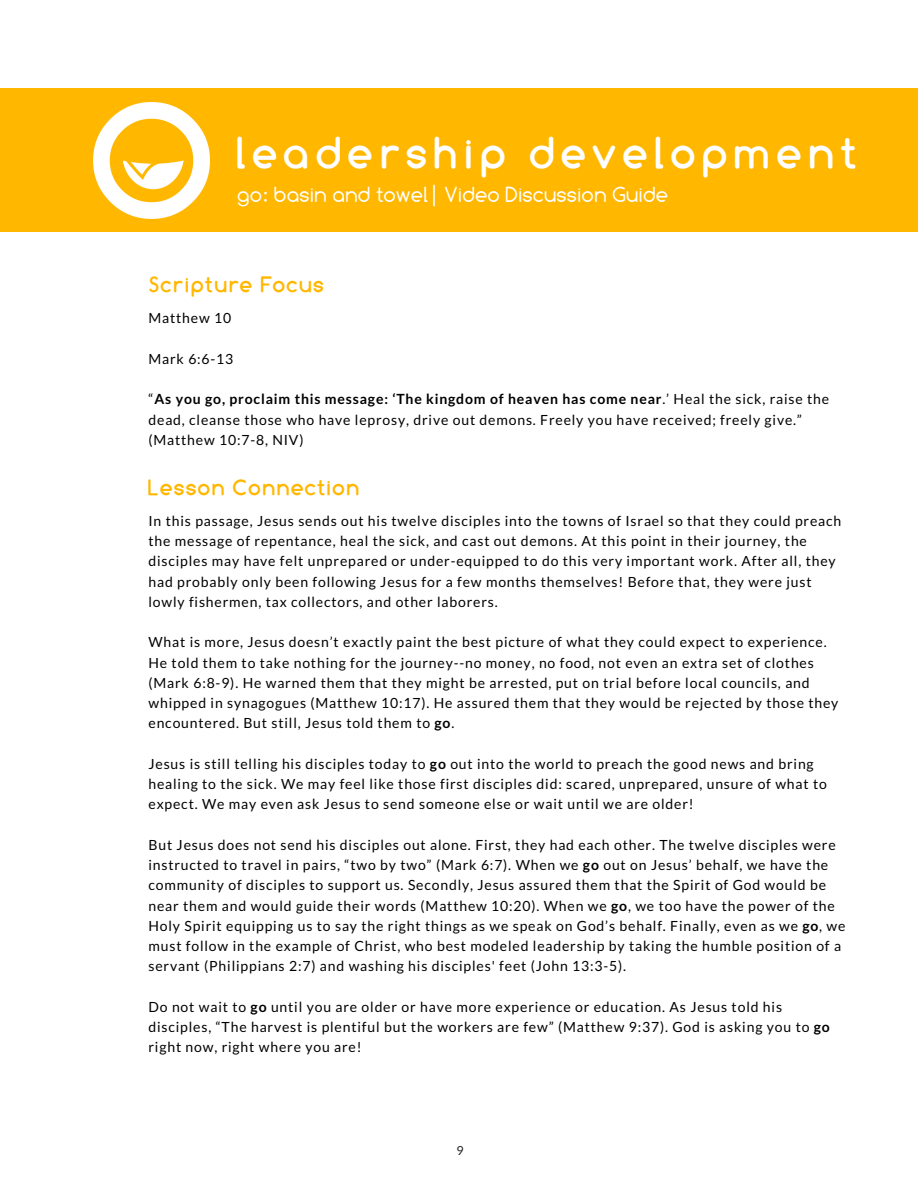
<style>
.page{position:relative;width:918px;height:1188px;background:#fff}
.page>*{position:absolute;margin:0;border:0;box-sizing:border-box;transform-origin:0 0}
.t1{font:700 43.65px "Comfortaa";letter-spacing:.16em;color:#fff}
.t2{font:21.75px "Comfortaa";color:#fff}
.t3{font:700 21.75px "Comfortaa";letter-spacing:.08em;color:#ffb700}
.t4{font:13.95px/20.2px "Lato";letter-spacing:.06em;color:#000}
.t5{font:12.45px "Lato";color:#222}
.s1{font-weight:700}
</style>
<div class="page">
<div style="left:0;top:88px;width:918px;height:144px;background:#ffb700"></div>
<img style="left:93px;top:102px;width:116px;height:116px">
<h1 class="t1" style="left:236px;top:128px;width:621px">leadership development</h1>
<h2 class="t2" style="left:237px;top:182px;width:433px">go: basin and towel| Video Discussion Guide</h2>
<h2 class="t3" style="left:150px;top:273px;width:176px">Scripture Focus</h2>
<p class="t4" style="left:148px;top:308px;width:84px">Matthew 10</p>
<p class="t4" style="left:148px;top:348px;width:86px">Mark 6:6-13</p>
<p class="t4" style="left:148px;top:389px;width:682px">“<span class="s1">As you go, proclaim this message: ‘The kingdom of heaven has come near</span>.’ Heal the sick, raise the dead, cleanse those who have leprosy, drive out demons. Freely you have received; freely give.” (Matthew 10:7-8, NIV)</p>
<h2 class="t3" style="left:148px;top:475px;width:212px">Lesson Connection</h2>
<p class="t4" style="left:148px;top:510px;width:694px">In this passage, Jesus sends out his twelve disciples into the towns of Israel so that they could preach the message of repentance, heal the sick, and cast out demons. At this point in their journey, the disciples may have felt unprepared or under-equipped to do this very important work. After all, they had probably only been following Jesus for a few months themselves! Before that, they were just lowly fishermen, tax collectors, and other laborers.</p>
<p class="t4" style="left:148px;top:632px;width:691px">What is more, Jesus doesn’t exactly paint the best picture of what they could expect to experience.<br>He told them to take nothing for the journey--no money, no food, not even an extra set of clothes (Mark 6:8-9). He warned them that they might be arrested, put on trial before local councils, and whipped in synagogues (Matthew 10:17). He assured them that they would be rejected by those they encountered. But still, Jesus told them to <span class="s1">go</span>.</p>
<p class="t4" style="left:148px;top:753px;width:680px">Jesus is still telling his disciples today to <span class="s1">go</span> out into the world to preach the good news and bring healing to the sick. We may feel like those first disciples did: scared, unprepared, unsure of what to expect. We may even ask Jesus to send someone else or wait until we are older!</p>
<p class="t4" style="left:148px;top:834px;width:699px">But Jesus does not send his disciples out alone. First, they had each other. The twelve disciples were instructed to travel in pairs, “two by two” (Mark 6:7). When we <span class="s1">go</span> out on Jesus’ behalf, we have the community of disciples to support us. Secondly, Jesus assured them that the Spirit of God would be near them and would guide their words (Matthew 10:20). When we <span class="s1">go</span>, we too have the power of the Holy Spirit equipping us to say the right things as we speak on God’s behalf. Finally, even as we <span class="s1">go</span>, we must follow in the example of Christ, who best modeled leadership by taking the humble position of a servant (Philippians 2:7) and washing his disciples' feet (John 13:3-5).</p>
<p class="t4" style="left:148px;top:996px;width:683px">Do not wait to <span class="s1">go</span> until you are older or have more experience or education. As Jesus told his disciples, “The harvest is plentiful but the workers are few” (Matthew 9:37). God is asking you to <span class="s1">go </span>right now, right where you are!</p>
<p class="t5" style="left:457px;top:1143px;width:9px">9</p>
</div>
